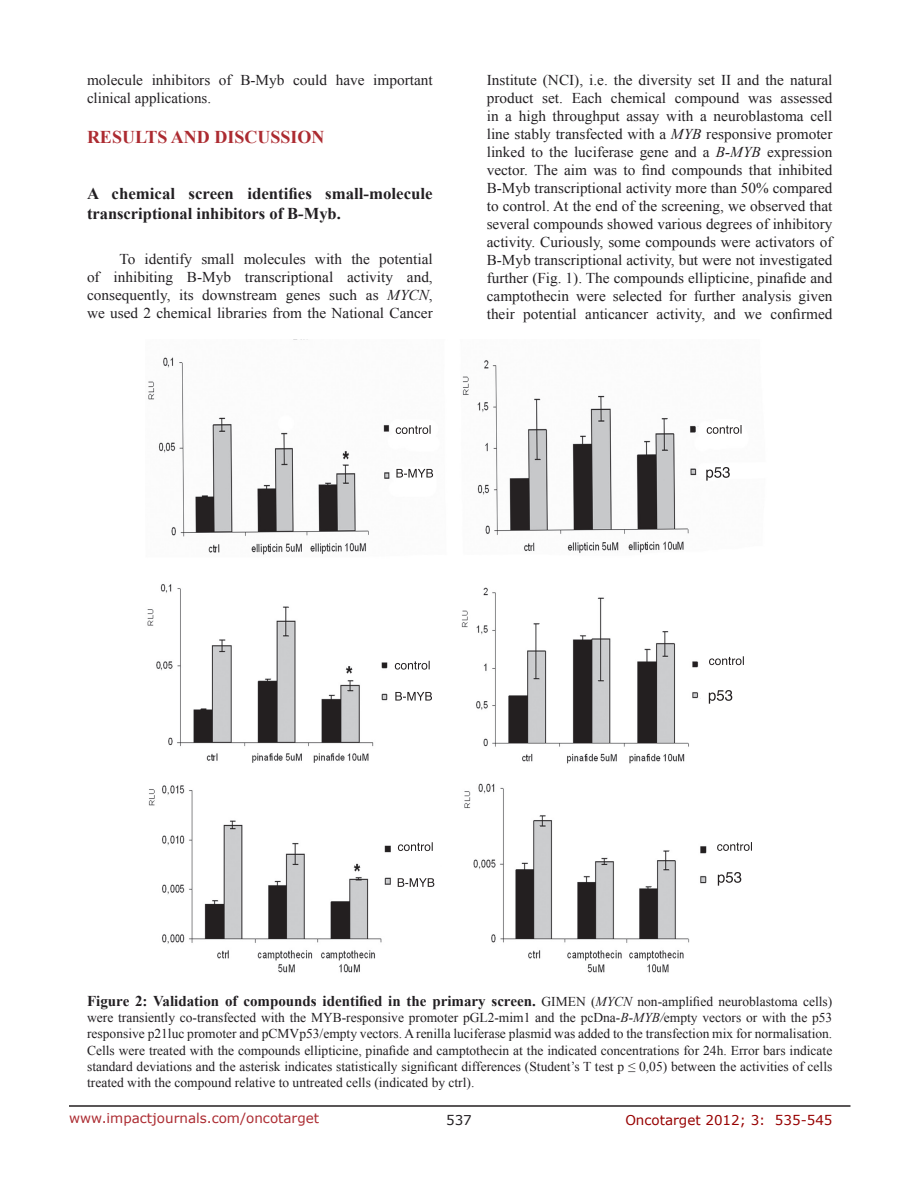
<style>
.page{position:relative;width:918px;height:1188px;background:#fff}
.page>*{position:absolute;margin:0;border:0;box-sizing:border-box;transform-origin:0 0}
.Heading{font:700 18px "Times New Roman";color:#ac2b31}
.SubHeading{font:700 16.5px/19.8px "Times New Roman";color:#221f22}
.BodyText{font:15px/18px "Times New Roman";color:#221f22;text-align:justify}
.FigureText{font:700 15px "Times New Roman";color:#221f22}
.FigureText-2{font:13.5px/16.2px "Times New Roman";color:#221f22;text-align:justify}
.t1{font:13.5px "Verdana";color:#ac2b31}
.t2{font:13.5px "Verdana";color:#970000}
.t3{font:13.5px "Verdana";color:#221f22}
.s1{font-style:italic}
.s2{font-weight:400;font-size:13.5px}
.s3{font-weight:400;font-style:italic;font-size:13.5px}
</style>
<div class="page">
<hr style="left:69px;top:1105px;width:781px;height:2px;background:#231f20">
<img style="left:147px;top:339px;width:605px;height:634px">
<p class="BodyText" style="left:87px;top:71px;width:347px">molecule inhibitors of B-Myb could have important clinical applications.</p>
<p class="Heading" style="left:87px;top:125px;width:239px">RESULTS AND DISCUSSION</p>
<p class="SubHeading" style="left:87px;top:183px;width:347px">A chemical screen identifies small-molecule transcriptional inhibitors of B-Myb.</p>
<p class="BodyText" style="left:87px;top:249px;width:347px;text-indent:32px">To identify small molecules with the potential of inhibiting B-Myb transcriptional activity and, consequently, its downstream genes such as <span class="s1">MYCN</span>, we used 2 chemical libraries from the National Cancer</p>
<p class="BodyText" style="left:487px;top:71px;width:347px">Institute (NCI), i.e. the diversity set II and the natural product set. Each chemical compound was assessed in a high throughput assay with a neuroblastoma cell line stably transfected with a <span class="s1">MYB</span> responsive promoter linked to the luciferase gene and a <span class="s1">B-MYB</span> expression vector. The aim was to find compounds that inhibited B-Myb transcriptional activity more than 50% compared to control. At the end of the screening, we observed that several compounds showed various degrees of inhibitory activity. Curiously, some compounds were activators of B-Myb transcriptional activity, but were not investigated further (Fig. 1). The compounds ellipticine, pinafide and camptothecin were selected for further analysis given their potential anticancer activity, and we confirmed</p>
<p class="FigureText" style="left:87px;top:991px;width:747px">Figure 2: Validation of compounds identified in the primary screen. <span class="s2">GIMEN (</span><span class="s3">MYCN</span> <span class="s2">non-amplified neuroblastoma cells)</span></p>
<p class="FigureText-2" style="left:87px;top:1009px;width:747px">were transiently co-transfected with the MYB-responsive promoter pGL2-mim1 and the pcDna-<span class="s1">B-MYB/</span>empty vectors or with the p53 responsive p21luc promoter and pCMVp53/empty vectors. A renilla luciferase plasmid was added to the transfection mix for normalisation.<br>Cells were treated with the compounds ellipticine, pinafide and camptothecin at the indicated concentrations for 24h. Error bars indicate standard deviations and the asterisk indicates statistically significant differences (Student’s T test p ≤ 0,05) between the activities of cells treated with the compound relative to untreated cells (indicated by ctrl).</p>
<p class="t1" style="left:69px;top:1109px;width:252px">www.impactjournals.com/oncotarget</p>
<p class="t3" style="left:446px;top:1111px;width:27px">537</p>
<p class="t2" style="left:625px;top:1111px;width:209px">Oncotarget 2012; 3: 535-545</p>
</div>
